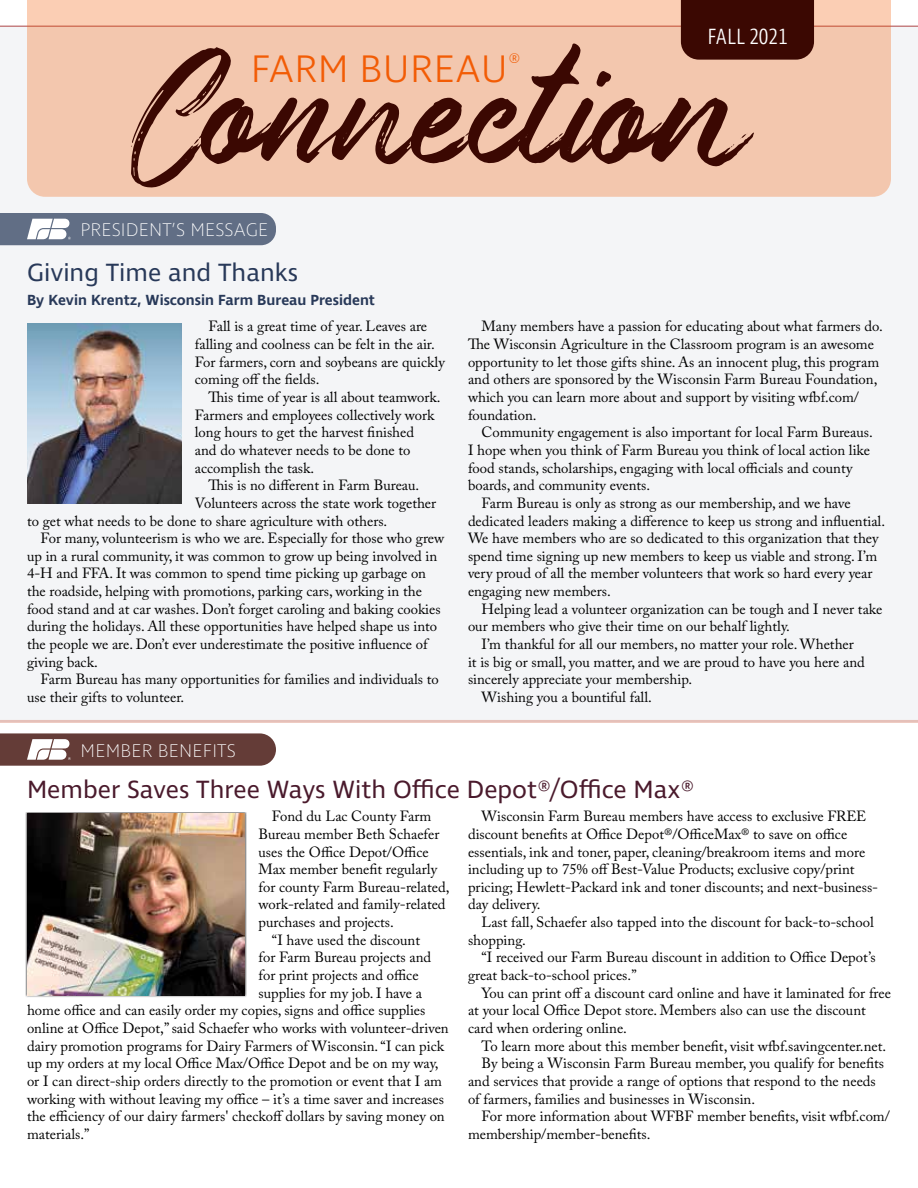
<style>
.page{position:relative;width:918px;height:1188px;background:#fff}
.page>*{position:absolute;margin:0;border:0;box-sizing:border-box;transform-origin:0 0}
.t1{font:130.65px "Underland";color:#3b0802}
.t2{font:300 39.3px "Ingra";letter-spacing:.01em;color:#f25c05}
.t3{font:25.5px "Ingra";color:#4a1a2c}
.t4{font:25.5px "Ingra";color:#283959}
.t5{font:300 22.5px "Ingra Cd";color:#fff}
.t6{font:200 18.75px "Ingra";letter-spacing:.01em;color:#fff}
.t7{font:600 15px "Ingra";color:#283959}
.t8{font:14.7px/17.7px "Adobe Caslon Pro";color:#000}
</style>
<div class="page">
<hr style="left:0;top:26px;width:918px;height:2px;background:#981b1e">
<div style="left:0;top:27px;width:918px;height:694px;background:#f4f5f7"></div>
<div style="left:27px;top:0;width:864px;height:197px;background:#f3c7ae"></div>
<div style="left:681px;top:0;width:133px;height:60px;background:#3b0802"></div>
<img style="left:27px;top:324px;width:154px;height:179px">
<hr style="left:0;top:720px;width:918px;height:3px;background:#c24627">
<svg style="left:0;top:213px;width:276px;height:32px;background:#6e7a8f"></svg>
<svg style="left:0;top:733px;width:276px;height:33px;background:#74514c"></svg>
<div style="left:25px;top:812px;width:222px;height:185px;background:#000;opacity:.75"></div>
<img style="left:27px;top:814px;width:218px;height:182px">
<h3 class="t5" style="left:707px;top:23px;width:82px">FALL 2021</h3>
<h1 class="t1" style="left:130px;top:42px;width:611px">Connection</h1>
<h2 class="t2" style="left:251px;top:45px;width:272px">FARM BUREAU<sup>®</sup></h2>
<p class="t6" style="left:80px;top:218px;width:190px">PRESIDENT’S MESSAGE</p>
<h3 class="t4" style="left:27px;top:256px;width:273px">Giving Time and Thanks</h3>
<p class="t7" style="left:27px;top:290px;width:350px">By Kevin Krentz, Wisconsin Farm Bureau President</p>
<p class="t8" style="left:195px;top:318px;width:251px;text-indent:13px">Fall is a great time of year. Leaves are falling and coolness can be felt in the air.<br>For farmers, corn and soybeans are quickly coming off the fields.</p>
<p class="t8" style="left:195px;top:388px;width:247px;text-indent:13px">This time of year is all about teamwork.<br>Farmers and employees collectively work long hours to get the harvest finished<br>and do whatever needs to be done to accomplish the task.</p>
<p class="t8" style="left:208px;top:476px;width:213px">This is no different in Farm Bureau.</p>
<p class="t8" style="left:195px;top:494px;width:243px">Volunteers across the state work together</p>
<p class="t8" style="left:27px;top:512px;width:362px">to get what needs to be done to share agriculture with others.</p>
<p class="t8" style="left:40px;top:529px;width:405px">For many, volunteerism is who we are. Especially for those who grew</p>
<p class="t8" style="left:27px;top:547px;width:412px">up in a rural community, it was common to grow up being involved in</p>
<p class="t8" style="left:27px;top:565px;width:401px">4-H and FFA. It was common to spend time picking up garbage on</p>
<p class="t8" style="left:27px;top:582px;width:397px">the roadside, helping with promotions, parking cars, working in the</p>
<p class="t8" style="left:27px;top:600px;width:415px">food stand and at car washes. Don’t forget caroling and baking cookies</p>
<p class="t8" style="left:27px;top:617px;width:412px">during the holidays. All these opportunities have helped shape us into</p>
<p class="t8" style="left:27px;top:635px;width:402px">the people we are. Don’t ever underestimate the positive influence of</p>
<p class="t8" style="left:27px;top:653px;width:72px">giving back.</p>
<p class="t8" style="left:40px;top:670px;width:400px">Farm Bureau has many opportunities for families and individuals to</p>
<p class="t8" style="left:27px;top:688px;width:159px">use their gifts to volunteer.</p>
<p class="t8" style="left:468px;top:318px;width:416px;text-indent:13px">Many members have a passion for educating about what farmers do.<br>The Wisconsin Agriculture in the Classroom program is an awesome opportunity to let those gifts shine. As an innocent plug, this program and others are sponsored by the Wisconsin Farm Bureau Foundation, which you can learn more about and support by visiting wfbf.com/ foundation.</p>
<p class="t8" style="left:481px;top:423px;width:393px">Community engagement is also important for local Farm Bureaus.</p>
<p class="t8" style="left:468px;top:441px;width:404px">I hope when you think of Farm Bureau you think of local action like</p>
<p class="t8" style="left:468px;top:459px;width:386px">food stands, scholarships, engaging with local officials and county</p>
<p class="t8" style="left:468px;top:476px;width:184px">boards, and community events.</p>
<p class="t8" style="left:481px;top:494px;width:371px">Farm Bureau is only as strong as our membership, and we have</p>
<p class="t8" style="left:468px;top:512px;width:419px">dedicated leaders making a difference to keep us strong and influential.</p>
<p class="t8" style="left:468px;top:529px;width:412px">We have members who are so dedicated to this organization that they</p>
<p class="t8" style="left:468px;top:547px;width:411px">spend time signing up new members to keep us viable and strong. I’m</p>
<p class="t8" style="left:468px;top:565px;width:406px">very proud of all the member volunteers that work so hard every year</p>
<p class="t8" style="left:468px;top:582px;width:144px">engaging new members.</p>
<p class="t8" style="left:481px;top:600px;width:403px">Helping lead a volunteer organization can be tough and I never take</p>
<p class="t8" style="left:468px;top:617px;width:324px">our members who give their time on our behalf lightly.</p>
<p class="t8" style="left:481px;top:635px;width:374px">I’m thankful for all our members, no matter your role. Whether</p>
<p class="t8" style="left:468px;top:653px;width:398px">it is big or small, you matter, and we are proud to have you here and</p>
<p class="t8" style="left:468px;top:670px;width:226px">sincerely appreciate your membership.</p>
<p class="t8" style="left:481px;top:688px;width:172px">Wishing you a bountiful fall.</p>
<p class="t6" style="left:81px;top:739px;width:157px">MEMBER BENEFITS</p>
<h3 class="t3" style="left:27px;top:773px;width:669px">Member Saves Three Ways With Office Depot®/Office Max®</h3>
<p class="t8" style="left:272px;top:807px;width:161px">Fond du Lac County Farm</p>
<p class="t8" style="left:258px;top:825px;width:183px">Bureau member Beth Schaefer</p>
<p class="t8" style="left:258px;top:843px;width:172px">uses the Office Depot/Office</p>
<p class="t8" style="left:258px;top:860px;width:180px">Max member benefit regularly</p>
<p class="t8" style="left:258px;top:878px;width:193px">for county Farm Bureau-related,</p>
<p class="t8" style="left:258px;top:896px;width:189px">work-related and family-related</p>
<p class="t8" style="left:258px;top:913px;width:137px">purchases and projects.</p>
<p class="t8" style="left:272px;top:931px;width:150px">“I have used the discount</p>
<p class="t8" style="left:258px;top:948px;width:174px">for Farm Bureau projects and</p>
<p class="t8" style="left:258px;top:966px;width:162px">for print projects and office</p>
<p class="t8" style="left:258px;top:984px;width:165px">supplies for my job. I have a</p>
<p class="t8" style="left:27px;top:1001px;width:400px">home office and can easily order my copies, signs and office supplies</p>
<p class="t8" style="left:27px;top:1019px;width:423px">online at Office Depot,” said Schaefer who works with volunteer-driven</p>
<p class="t8" style="left:27px;top:1037px;width:419px">dairy promotion programs for Dairy Farmers of Wisconsin. “I can pick</p>
<p class="t8" style="left:27px;top:1054px;width:413px">up my orders at my local Office Max/Office Depot and be on my way,</p>
<p class="t8" style="left:27px;top:1072px;width:417px">or I can direct-ship orders directly to the promotion or event that I am</p>
<p class="t8" style="left:27px;top:1090px;width:419px">working with without leaving my office – it’s a time saver and increases</p>
<p class="t8" style="left:27px;top:1107px;width:419px">the efficiency of our dairy farmers' checkoff dollars by saving money on</p>
<p class="t8" style="left:27px;top:1125px;width:64px">materials.”</p>
<p class="t8" style="left:468px;top:807px;width:412px;text-indent:13px">Wisconsin Farm Bureau members have access to exclusive FREE discount benefits at Office Depot®/OfficeMax® to save on office essentials, ink and toner, paper, cleaning/breakroom items and more including up to 75% off Best-Value Products; exclusive copy/print pricing; Hewlett-Packard ink and toner discounts; and next-business&shy;day delivery.</p>
<p class="t8" style="left:468px;top:913px;width:407px;text-indent:13px">Last fall, Schaefer also tapped into the discount for back-to-school shopping.</p>
<p class="t8" style="left:468px;top:948px;width:409px;text-indent:13px">“I received our Farm Bureau discount in addition to Office Depot’s great back-to-school prices.”</p>
<p class="t8" style="left:468px;top:984px;width:424px;text-indent:13px">You can print off a discount card online and have it laminated for free at your local Office Depot store. Members also can use the discount card when ordering online.</p>
<p class="t8" style="left:482px;top:1037px;width:406px">To learn more about this member benefit, visit wfbf.savingcenter.net.</p>
<p class="t8" style="left:482px;top:1054px;width:404px">By being a Wisconsin Farm Bureau member, you qualify for benefits</p>
<p class="t8" style="left:468px;top:1072px;width:409px">and services that provide a range of options that respond to the needs</p>
<p class="t8" style="left:468px;top:1090px;width:289px">of farmers, families and businesses in Wisconsin.</p>
<p class="t8" style="left:482px;top:1107px;width:410px">For more information about WFBF member benefits, visit wfbf.com/</p>
<p class="t8" style="left:468px;top:1125px;width:184px">membership/member-benefits.</p>
</div>
